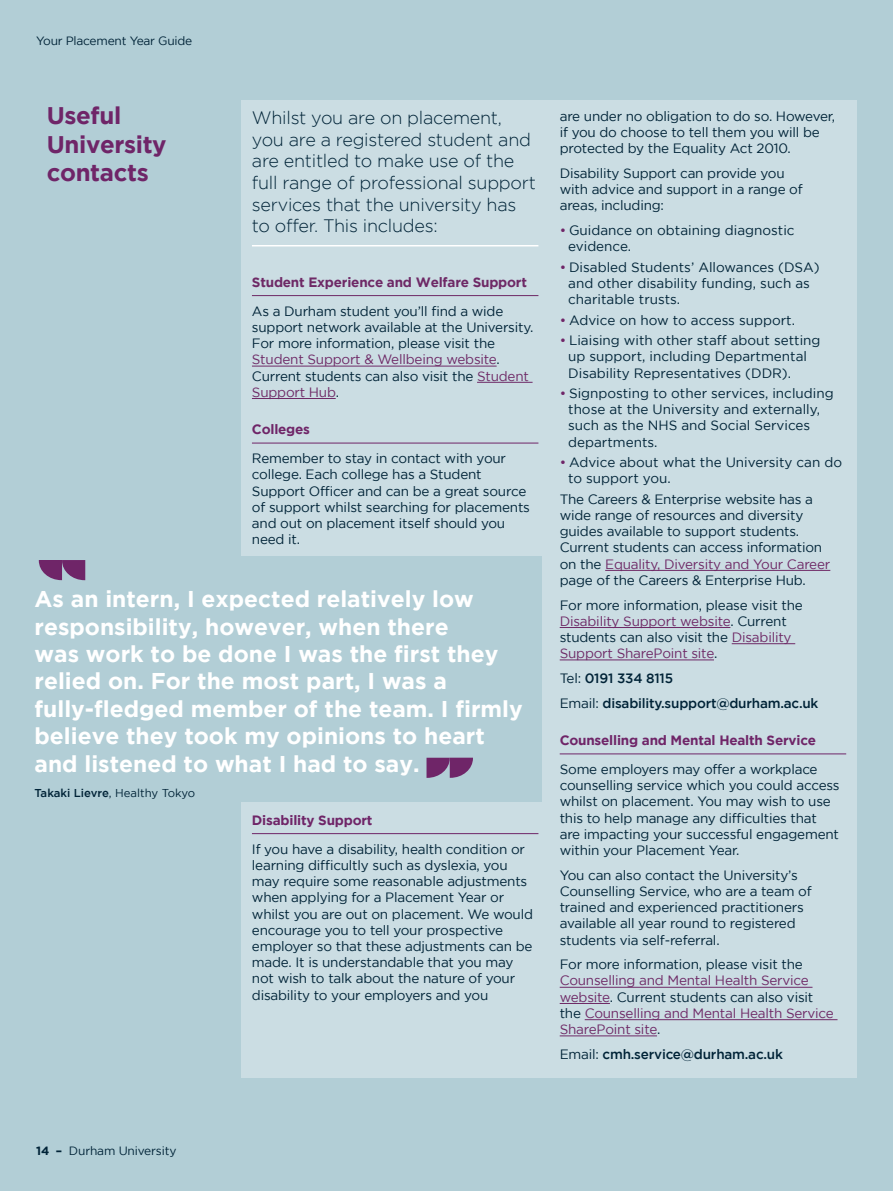
<style>
.page{position:relative;width:893px;height:1191px;background:#b2ced6}
.page>*{position:absolute;margin:0;border:0;box-sizing:border-box;transform-origin:0 0}
.t1{font:700 24px/28.8px "Gotham";letter-spacing:-.015em;color:#6f2568}
.t2{font:700 22.8px/27.3px "Gotham";color:#fff}
.t3{font:300 18px/21.6px "Gotham";letter-spacing:-.015em;color:#002337}
.t4{font:13.5px/16.2px "Gotham";letter-spacing:-.015em;color:#002337}
.t5{font:13.5px/16.2px "Gotham";letter-spacing:-.015em;color:#6e2966}
.t6{font:500 13.5px/24.8px "Gotham";letter-spacing:-.015em;color:#002337}
.t7{font:700 13.5px "Gotham";letter-spacing:-.015em;color:#6f2568}
.t8{font:700 13.5px "Gotham";letter-spacing:-.015em;color:#6e2966}
.t9{font:12px "Gotham";letter-spacing:-.02em;color:#002337}
.t10{font:11.4px "Gotham";color:#002337}
.s1{color:#6e2966}
.s2{font-weight:500}
.s3{color:#6f2568}
.s4{font-weight:400}
.s5{color:#002337}
.s6{font-weight:700}
</style>
<div class="page">
<div style="left:241px;top:100px;width:616px;height:978px;background:#cbdde3"></div>
<hr style="left:252px;top:245px;width:286px;height:1px;background:#fff">
<hr style="left:252px;top:295px;width:286px;height:1px;background:#6e2966">
<hr style="left:252px;top:366px;width:245px;height:1px;background:#6e2966">
<hr style="left:477px;top:382px;width:56px;height:1px;background:#6e2966">
<hr style="left:252px;top:398px;width:84px;height:1px;background:#6e2966">
<hr style="left:252px;top:443px;width:286px;height:1px;background:#6f2568">
<hr style="left:252px;top:833px;width:286px;height:1px;background:#6f2568">
<hr style="left:605px;top:570px;width:225px;height:1px;background:#6e2966">
<hr style="left:560px;top:627px;width:170px;height:1px;background:#6e2966">
<hr style="left:732px;top:643px;width:63px;height:1px;background:#6e2966">
<hr style="left:560px;top:659px;width:154px;height:1px;background:#6e2966">
<hr style="left:560px;top:753px;width:286px;height:1px;background:#6f2568">
<hr style="left:560px;top:987px;width:252px;height:1px;background:#6e2966">
<hr style="left:560px;top:1003px;width:50px;height:1px;background:#6e2966">
<hr style="left:585px;top:1019px;width:252px;height:1px;background:#6e2966">
<hr style="left:560px;top:1035px;width:97px;height:1px;background:#6e2966">
<div style="left:35px;top:556px;width:507px;height:246px;background:#b2ced6"></div>
<svg style="left:426px;top:757px;width:47px;height:21px"></svg>
<svg style="left:39px;top:560px;width:46px;height:20px"></svg>
<p class="t9" style="left:36px;top:34px;width:158px">Your Placement Year Guide</p>
<h1 class="t1" style="left:47px;top:100px;width:121px">Useful<br>University contacts</h1>
<h3 class="t3" style="left:252px;top:107px;width:285px">Whilst you are on placement, you are a registered student and are entitled to make use of the full range of professional support services that the university has to offer. This includes:</h3>
<p class="t8" style="left:252px;top:274px;width:277px">Student Experience and Welfare Support</p>
<p class="t4" style="left:252px;top:302px;width:283px">As a Durham student you’ll find a wide support network available at the University.<br>For more information, please visit the <span class="s1">Student Support &amp; Wellbeing website</span>.<br>Current students can also visit the <span class="s1">Student Support Hub</span>.</p>
<p class="t7" style="left:252px;top:421px;width:60px">Colleges</p>
<p class="t4" style="left:252px;top:450px;width:280px">Remember to stay in contact with your college. Each college has a Student Support Officer and can be a great source of support whilst searching for placements and out on placement itself should you need it.</p>
<p class="t2" style="left:35px;top:585px;width:490px">As an intern, I expected relatively low responsibility, however, when there<br>was work to be done I was the first they relied on. For the most part, I was a fully-fledged member of the team. I firmly believe they took my opinions to heart and listened to what I had to say.</p>
<p class="t10" style="left:35px;top:787px;width:162px"><span class="s2">Takaki Lievre</span>, Healthy Tokyo</p>
<p class="t7" style="left:252px;top:812px;width:122px">Disability Support</p>
<p class="t4" style="left:252px;top:840px;width:283px">If you have a disability, health condition or learning difficultly such as dyslexia, you may require some reasonable adjustments when applying for a Placement Year or whilst you are out on placement. We would encourage you to tell your prospective employer so that these adjustments can be made. It is understandable that you may not wish to talk about the nature of your disability to your employers and you</p>
<p class="t4" style="left:560px;top:108px;width:277px">are under no obligation to do so. However, if you do choose to tell them you will be protected by the Equality Act 2010.</p>
<p class="t4" style="left:560px;top:165px;width:245px">Disability Support can provide you with advice and support in a range of areas, including:</p>
<p class="t4" style="left:568px;top:222px;width:228px;text-indent:-9px"><span class="s3">•</span> Guidance on obtaining diagnostic evidence.</p>
<p class="t4" style="left:568px;top:259px;width:253px;text-indent:-9px"><span class="s3">•</span> Disabled Students’ Allowances (DSA) and other disability funding, such as charitable trusts.</p>
<p class="t4" style="left:560px;top:311px;width:237px"><span class="s3">•</span> Advice on how to access support.</p>
<p class="t4" style="left:568px;top:332px;width:254px;text-indent:-9px"><span class="s3">•</span> Liaising with other staff about setting up support, including Departmental<br>Disability Representatives (DDR).</p>
<p class="t4" style="left:568px;top:385px;width:267px;text-indent:-9px"><span class="s3">•</span> Signposting to other services, including those at the University and externally, such as the NHS and Social Services departments.</p>
<p class="t4" style="left:568px;top:454px;width:275px;text-indent:-9px"><span class="s3">•</span> Advice about what the University can do to support you.</p>
<p class="t4" style="left:560px;top:491px;width:272px">The Careers &amp; Enterprise website has a wide range of resources and diversity guides available to support students.<br>Current students can access information on the <span class="s1">Equality, Diversity and Your Career </span>page of the Careers &amp; Enterprise Hub.</p>
<p class="t4" style="left:560px;top:596px;width:245px">For more information, please visit the <span class="s1">Disability Support website</span>. Current students can also visit the <span class="s1">Disability Support SharePoint site</span>.</p>
<p class="t6" style="left:560px;top:665px;width:260px"><span class="s4">Tel:</span> 0191 334 8115<br><span class="s4">Email:</span> disability.support@durham.ac.uk</p>
<p class="t7" style="left:560px;top:732px;width:258px">Counselling and Mental Health Service</p>
<p class="t4" style="left:560px;top:761px;width:281px">Some employers may offer a workplace counselling service which you could access whilst on placement. You may wish to use this to help manage any difficulties that are impacting your successful engagement within your Placement Year.</p>
<p class="t4" style="left:560px;top:866px;width:253px">You can also contact the University’s Counselling Service, who are a team of trained and experienced practitioners available all year round to registered students via self-referral.</p>
<p class="t4" style="left:560px;top:956px;width:245px">For more information, please visit the</p>
<p class="t5" style="left:560px;top:972px;width:276px">Counselling and Mental Health Service website<span class="s5">. Current students can also visit the</span> Counselling and Mental Health Service SharePoint site<span class="s5">.</span></p>
<p class="t6" style="left:560px;top:1041px;width:225px"><span class="s4">Email:</span> cmh.service@durham.ac.uk</p>
<p class="t9" style="left:36px;top:1144px;width:142px"><span class="s6">14 –</span> Durham University</p>
</div>
